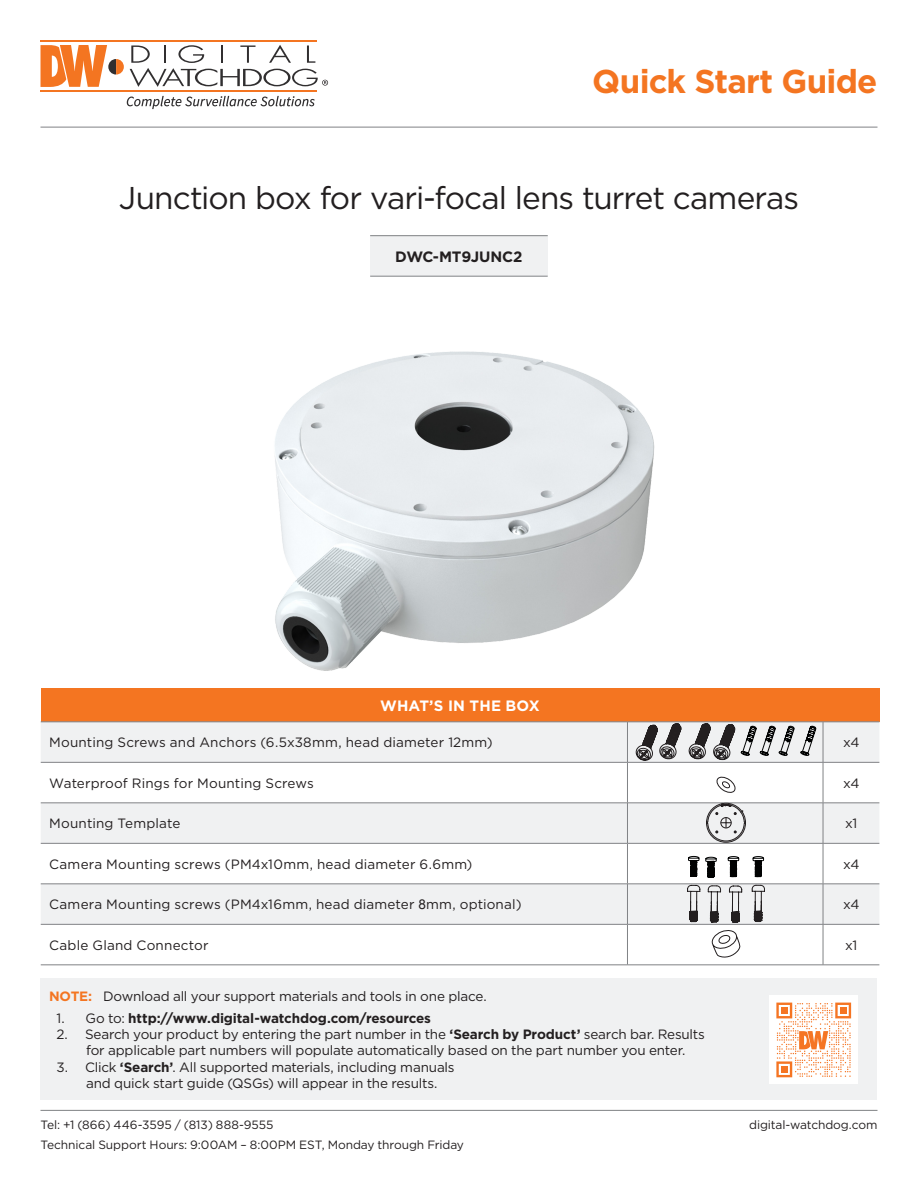
<style>
.page{position:relative;width:918px;height:1188px;background:#fff}
.page>*{position:absolute;margin:0;border:0;box-sizing:border-box;transform-origin:0 0}
.t1{font:700 33px "Gotham";letter-spacing:-.025em;color:#f47521}
.t2{font:31.5px "Gotham";letter-spacing:-.03em;color:#231f20}
.t3{font:700 15px "Gotham";letter-spacing:.005em;color:#fff}
.t4{font:700 15px "Gotham";letter-spacing:-.015em;color:#231f20}
.t5{font:13.5px "Gotham";letter-spacing:-.01em;color:#231f20}
.t6{font:13.5px "Gotham";letter-spacing:.01em;color:#231f20}
.t7{font:13.5px "Gotham";letter-spacing:.015em;color:#231f20}
.t8{font:700 13.5px "Gotham";letter-spacing:-.01em;color:#231f20}
.t9{font:12px "Gotham";letter-spacing:-.005em;color:#231f20}
.s1{font-family:"Arial Unicode MS"}
.s2{font-weight:700;color:#f47521}
.s3{font-weight:400}
.s4{font-weight:700}
</style>
<div class="page">
<div style="left:370px;top:236px;width:178px;height:40px;background:#f0f1f2"></div>
<hr style="left:370px;top:235px;width:178px;height:1px;background:#808285">
<hr style="left:370px;top:276px;width:178px;height:1px;background:#808285">
<hr style="left:40px;top:127px;width:837px;height:1px;background:#808285">
<svg style="left:127px;top:96px;width:188px;height:13px"></svg>
<svg style="left:41px;top:45px;width:83px;height:42px"></svg>
<hr style="left:40px;top:90px;width:277px;height:2px;background:#f47521">
<hr style="left:40px;top:40px;width:277px;height:2px;background:#f47521">
<svg style="left:130px;top:45px;width:198px;height:42px"></svg>
<hr style="left:40px;top:1110px;width:838px;height:1px;background:#808285">
<div style="left:40px;top:979px;width:838px;height:121px;background:#f0f1f2"></div>
<div style="left:770px;top:996px;width:88px;height:88px;background:#fff"></div>
<svg style="left:776px;top:1003px;width:75px;height:74px"></svg>
<img style="left:275px;top:351px;width:380px;height:320px">
<div style="left:41px;top:688px;width:838px;height:34px;background:#f47521"></div>
<div style="left:41px;top:723px;width:838px;height:39px;background:#f0f1f2"></div>
<svg style="left:41px;top:763px;width:838px;height:202px"></svg>
<hr style="left:627px;top:722px;width:1px;height:40px;background:#808285">
<hr style="left:823px;top:722px;width:56px;height:1px;background:#808285">
<hr style="left:823px;top:722px;width:1px;height:40px;background:#808285">
<hr style="left:627px;top:803px;width:1px;height:40px;background:#808285">
<hr style="left:823px;top:803px;width:1px;height:40px;background:#808285">
<hr style="left:627px;top:925px;width:1px;height:40px;background:#808285">
<hr style="left:823px;top:925px;width:1px;height:40px;background:#808285">
<hr style="left:627px;top:763px;width:1px;height:40px;background:#808285">
<hr style="left:823px;top:762px;width:56px;height:1px;background:#808285">
<hr style="left:823px;top:763px;width:1px;height:40px;background:#808285">
<hr style="left:823px;top:803px;width:56px;height:1px;background:#808285">
<hr style="left:627px;top:844px;width:1px;height:40px;background:#808285">
<hr style="left:823px;top:843px;width:56px;height:1px;background:#808285">
<hr style="left:823px;top:844px;width:1px;height:40px;background:#808285">
<hr style="left:627px;top:884px;width:1px;height:40px;background:#808285">
<hr style="left:823px;top:884px;width:56px;height:1px;background:#808285">
<hr style="left:823px;top:884px;width:1px;height:40px;background:#808285">
<hr style="left:823px;top:924px;width:56px;height:1px;background:#808285">
<hr style="left:823px;top:965px;width:56px;height:1px;background:#808285">
<hr style="left:41px;top:762px;width:586px;height:1px;background:#808285">
<hr style="left:627px;top:762px;width:196px;height:1px;background:#808285">
<hr style="left:41px;top:803px;width:586px;height:1px;background:#808285">
<hr style="left:627px;top:803px;width:196px;height:1px;background:#808285">
<hr style="left:41px;top:843px;width:586px;height:1px;background:#808285">
<hr style="left:627px;top:843px;width:196px;height:1px;background:#808285">
<hr style="left:41px;top:884px;width:586px;height:1px;background:#808285">
<hr style="left:627px;top:884px;width:196px;height:1px;background:#808285">
<hr style="left:41px;top:924px;width:586px;height:1px;background:#808285">
<hr style="left:627px;top:924px;width:196px;height:1px;background:#808285">
<hr style="left:41px;top:965px;width:586px;height:1px;background:#808285">
<hr style="left:627px;top:965px;width:196px;height:1px;background:#808285">
<hr style="left:41px;top:722px;width:586px;height:1px;background:#808285">
<hr style="left:627px;top:722px;width:196px;height:1px;background:#808285">
<svg style="left:636px;top:723px;width:99px;height:37px"></svg>
<svg style="left:741px;top:726px;width:75px;height:30px"></svg>
<svg style="left:706px;top:776px;width:40px;height:67px"></svg>
<svg style="left:688px;top:856px;width:76px;height:22px"></svg>
<svg style="left:687px;top:885px;width:78px;height:74px"></svg>
<p class="t1" style="left:592px;top:60px;width:287px">Quick Start Guide</p>
<p class="t2" style="left:119px;top:177px;width:682px">Junction box for vari-focal lens turret cameras</p>
<p class="t4" style="left:395px;top:247px;width:129px">DWC-MT9JUNC2</p>
<p class="t3" style="left:380px;top:696px;width:161px">WHAT’S IN THE BOX</p>
<p class="t7" style="left:49px;top:734px;width:445px">Mounting Screws and Anchors (6.5x38mm, head diameter 12mm)</p>
<p class="t5" style="left:843px;top:734px;width:18px">x4</p>
<p class="t6" style="left:49px;top:775px;width:266px">Waterproof Rings for Mounting Screws</p>
<p class="t5" style="left:843px;top:775px;width:18px">x4</p>
<p class="t6" style="left:49px;top:815px;width:133px">Mounting Template</p>
<p class="t5" style="left:845px;top:815px;width:14px">x1</p>
<p class="t6" style="left:49px;top:856px;width:425px">Camera Mounting screws (PM4x10mm, head diameter 6.6mm)</p>
<p class="t5" style="left:843px;top:856px;width:18px">x4</p>
<p class="t6" style="left:49px;top:896px;width:474px">Camera Mounting screws (PM4x16mm, head diameter <span class="s1">8</span>mm, optional)</p>
<p class="t5" style="left:843px;top:896px;width:18px">x4</p>
<p class="t7" style="left:49px;top:937px;width:161px">Cable Gland Connector</p>
<p class="t5" style="left:845px;top:937px;width:14px">x1</p>
<p class="t5" style="left:49px;top:988px;width:439px"><span class="s2">NOTE:</span> Download all your support materials and tools in one place.</p>
<p class="t8" style="left:56px;top:1009px;width:376px"><span class="s3">1. Go to:</span> http://www.digital-watchdog.com/resources</p>
<p class="t5" style="left:56px;top:1026px;width:650px">2. Search your product by entering the part number in the <span class="s4">‘Search by Product’</span> search bar. Results</p>
<p class="t5" style="left:86px;top:1042px;width:601px">for applicable part numbers will populate automatically based on the part number you enter.</p>
<p class="t5" style="left:56px;top:1058px;width:400px">3. Click <span class="s4">‘Search’</span>. All supported materials, including manuals</p>
<p class="t5" style="left:86px;top:1074px;width:353px">and quick start guide (QSGs) will appear in the results.</p>
<p class="t9" style="left:40px;top:1117px;width:234px">Tel: +1 (866) 446-3595 / (813) 888-9555</p>
<p class="t9" style="left:40px;top:1137px;width:425px">Technical Support Hours: 9:00AM – 8:00PM EST, Monday through Friday</p>
<p class="t9" style="left:749px;top:1117px;width:130px">digital-watchdog.com</p>
</div>
